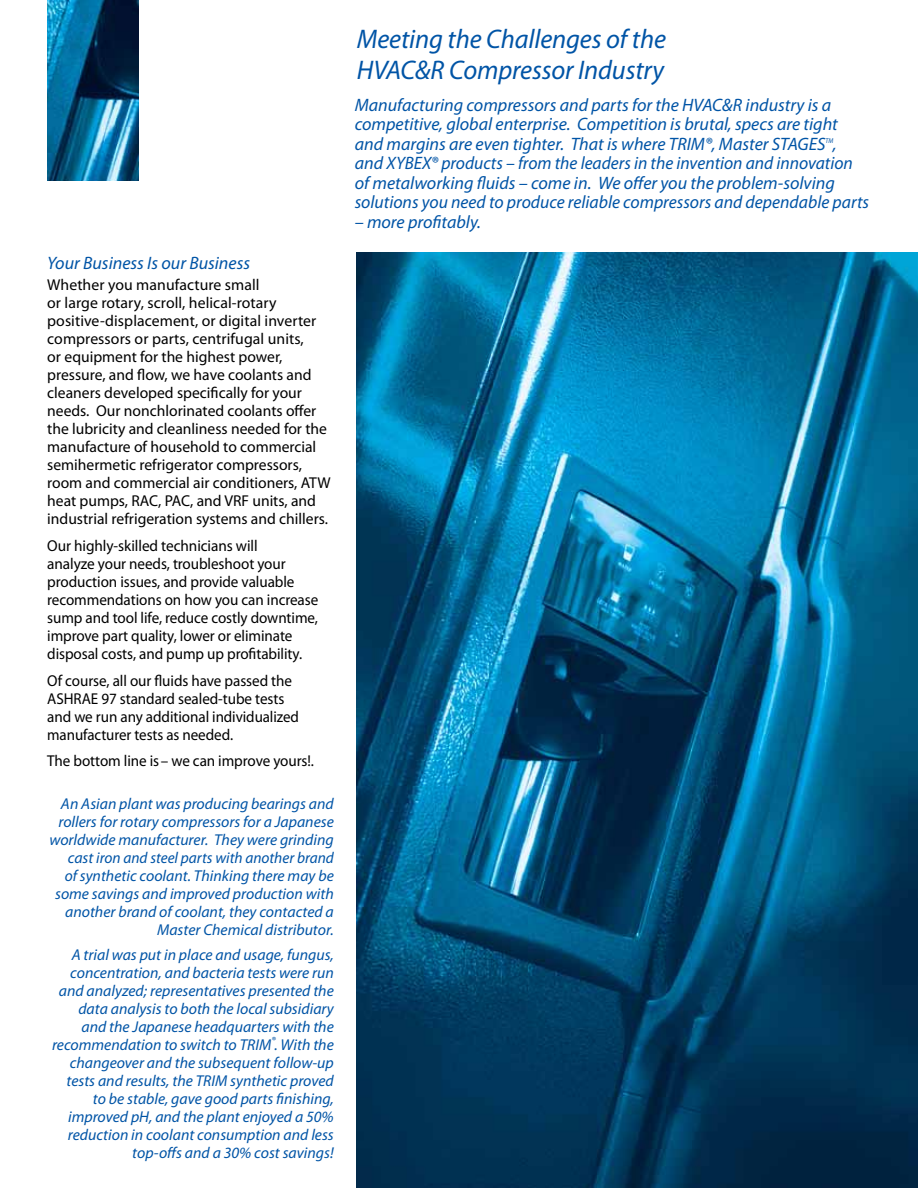
<style>
.page{position:relative;width:918px;height:1188px;background:#fff}
.page>*{position:absolute;margin:0;border:0;box-sizing:border-box;transform-origin:0 0}
.t1{font:italic 27px/31.5px "Myriad Pro";letter-spacing:-.005em;color:#0054a6}
.t2{font:italic 18px/19.5px "Myriad Pro";color:#0054a6}
.t3{font:15.75px/18px "Myriad Pro";letter-spacing:-.005em;color:#000}
.t4{font:italic 15.75px/18px "Myriad Pro";color:#0054a6;text-align:right}
.t5{font:15.75px/18px "Myriad Pro";letter-spacing:-.005em;color:#000;scale:.96 1}
.t6{font:italic 7.05px "Myriad Pro";color:#0054a6;scale:.9 1}
</style>
<div class="page">
<img style="left:357px;top:252px;width:561px;height:936px">
<img style="left:47px;top:0;width:92px;height:181px">
<p class="t2" style="left:47px;top:253px;width:204px">Your Business Is our Business</p>
<p class="t3" style="left:47px;top:276px;width:285px">Whether you manufacture small<br>or large rotary, scroll, helical-rotary positive-displacement, or digital inverter compressors or parts, centrifugal units,<br>or equipment for the highest power, pressure, and flow, we have coolants and cleaners developed specifically for your needs. Our nonchlorinated coolants offer the lubricity and cleanliness needed for the manufacture of household to commercial semihermetic refrigerator compressors, room and commercial air conditioners, ATW heat pumps, RAC, PAC, and VRF units, and industrial refrigeration systems and chillers.</p>
<p class="t3" style="left:47px;top:537px;width:273px">Our highly-skilled technicians will<br>analyze your needs, troubleshoot your production issues, and provide valuable recommendations on how you can increase sump and tool life, reduce costly downtime, improve part quality, lower or eliminate disposal costs, and pump up profitability.</p>
<p class="t5" style="left:47px;top:671px;width:264px">Of course, all our fluids have passed the ASHRAE 97 standard sealed-tube tests and we run any additional individualized manufacturer tests as needed.</p>
<p class="t5" style="left:47px;top:752px;width:279px">The bottom line is – we can improve yours!.</p>
<p class="t4" style="left:49px;top:795px;width:286px">An Asian plant was producing bearings and rollers for rotary compressors for a Japanese worldwide manufacturer. They were grinding cast iron and steel parts with another brand<br>of synthetic coolant. Thinking there may be some savings and improved production with another brand of coolant, they contacted a Master Chemical distributor.</p>
<p class="t4" style="left:52px;top:945px;width:283px">A trial was put in place and usage, fungus, concentration, and bacteria tests were run and analyzed; representatives presented the data analysis to both the local subsidiary and the Japanese headquarters with the recommendation to switch to TRIM<sup>®</sup>. With the changeover and the subsequent follow-up tests and results, the TRIM synthetic proved to be stable, gave good parts finishing, improved pH, and the plant enjoyed a 50% reduction in coolant consumption and less top-offs and a 30% cost savings!</p>
<h1 class="t1" style="left:357px;top:23px;width:311px">Meeting the Challenges of the<br>HVAC&amp;R Compressor Industry</h1>
<p class="t2" style="left:355px;top:95px;width:485px">Manufacturing compressors and parts for the HVAC&amp;R industry is a competitive, global enterprise. Competition is brutal, specs are tight and margins are even tighter. That is where TRIM®, Master STAGES ,</p>
<p class="t6" style="left:826px;top:136px;width:10px">TM</p>
<p class="t2" style="left:355px;top:153px;width:516px">and XYBEX® products – from the leaders in the invention and innovation of metalworking fluids – come in. We offer you the problem-solving solutions you need to produce reliable compressors and dependable parts</p>
<p class="t2" style="left:355px;top:212px;width:128px">– more profitably.</p>
</div>
